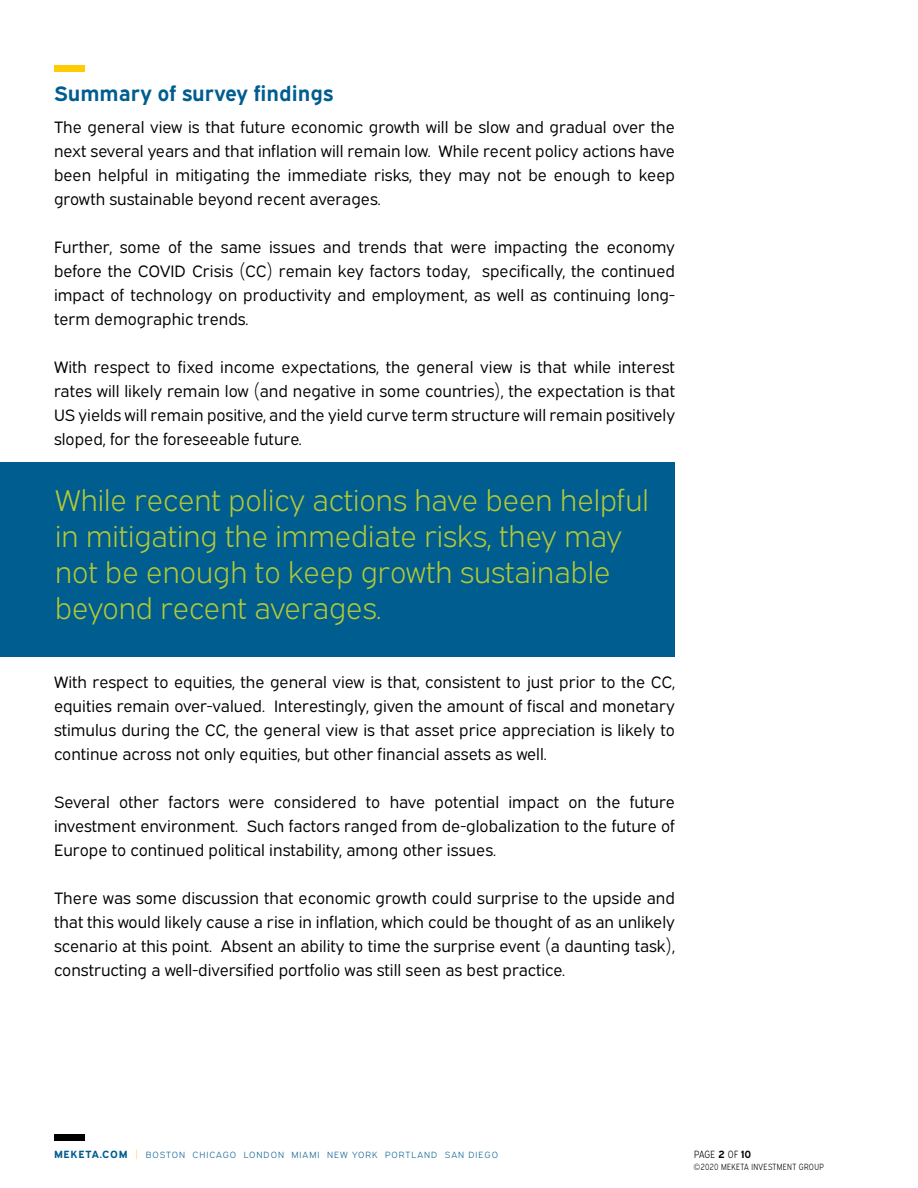
<style>
.page{position:relative;width:918px;height:1188px;background:#fff}
.page>*{position:absolute;margin:0;border:0;box-sizing:border-box;transform-origin:0 0}
.t1{font:30px/36px "Expressway Lt";color:#b3ca35}
.t2{font:700 21px "Expressway Rg";color:#005d8f}
.t3{font:16.5px/24px "Expressway Bk";color:#000;text-align:justify}
.t4{font:10.5px "Expressway Cd Lt";letter-spacing:.02em;color:#000}
.t5{font:9px "Expressway Lt";letter-spacing:.11em;color:#005d8f}
.t6{font:9px "Expressway Cd Lt";letter-spacing:.04em;color:#000}
.s1{font-family:"Expressway Rg";font-weight:700;font-size:10.5px}
.s2{font-family:"Expressway Cd Lt";font-size:10.5px;color:#ffcb05}
.s3{font-family:"Expressway Rg";font-weight:700}
.s4{font-family:"Expressway Lt"}
</style>
<div class="page">
<div style="left:54px;top:1134px;width:31px;height:7px;background:#000"></div>
<div style="left:54px;top:65px;width:31px;height:6px;background:#ffcb05"></div>
<div style="left:0;top:462px;width:675px;height:195px;background:#005d8f"></div>
<p class="t2" style="left:54px;top:77px;width:281px">Summary of survey findings</p>
<p class="t3" style="left:54px;top:113px;width:623px">The general view is that future economic growth will be slow and gradual over the next several years and that inflation will remain low. While recent policy actions have been helpful in mitigating the immediate risks, they may not be enough to keep growth sustainable beyond recent averages.</p>
<p class="t3" style="left:54px;top:233px;width:623px">Further, some of the same issues and trends that were impacting the economy before the COVID Crisis (CC) remain key factors today, specifically, the continued impact of technology on productivity and employment, as well as continuing long&shy;term demographic trends.</p>
<p class="t3" style="left:54px;top:353px;width:623px">With respect to fixed income expectations, the general view is that while interest rates will likely remain low (and negative in some countries), the expectation is that US yields will remain positive, and the yield curve term structure will remain positively sloped, for the foreseeable future.</p>
<h1 class="t1" style="left:55px;top:479px;width:595px">While recent policy actions have been helpful in mitigating the immediate risks, they may not be enough to keep growth sustainable beyond recent averages.</h1>
<p class="t3" style="left:54px;top:668px;width:622px">With respect to equities, the general view is that, consistent to just prior to the CC, equities remain over-valued. Interestingly, given the amount of fiscal and monetary stimulus during the CC, the general view is that asset price appreciation is likely to continue across not only equities, but other financial assets as well.</p>
<p class="t3" style="left:54px;top:788px;width:623px">Several other factors were considered to have potential impact on the future investment environment. Such factors ranged from de-globalization to the future of Europe to continued political instability, among other issues.</p>
<p class="t3" style="left:54px;top:884px;width:623px">There was some discussion that economic growth could surprise to the upside and that this would likely cause a rise in inflation, which could be thought of as an unlikely scenario at this point. Absent an ability to time the surprise event (a daunting task), constructing a well-diversified portfolio was still seen as best practice.</p>
<p class="t5" style="left:54px;top:1148px;width:446px"><span class="s1">MEKETA.COM</span> <span class="s2">|</span> BOSTON CHICAGO LONDON MIAMI NEW YORK PORTLAND SAN DIEGO</p>
<p class="t4" style="left:694px;top:1146px;width:59px">PAGE <span class="s3">2</span> OF <span class="s3">10</span></p>
<p class="t6" style="left:694px;top:1160px;width:132px"><span class="s4">©</span>2020 MEKETA INVESTMENT GROUP</p>
</div>
